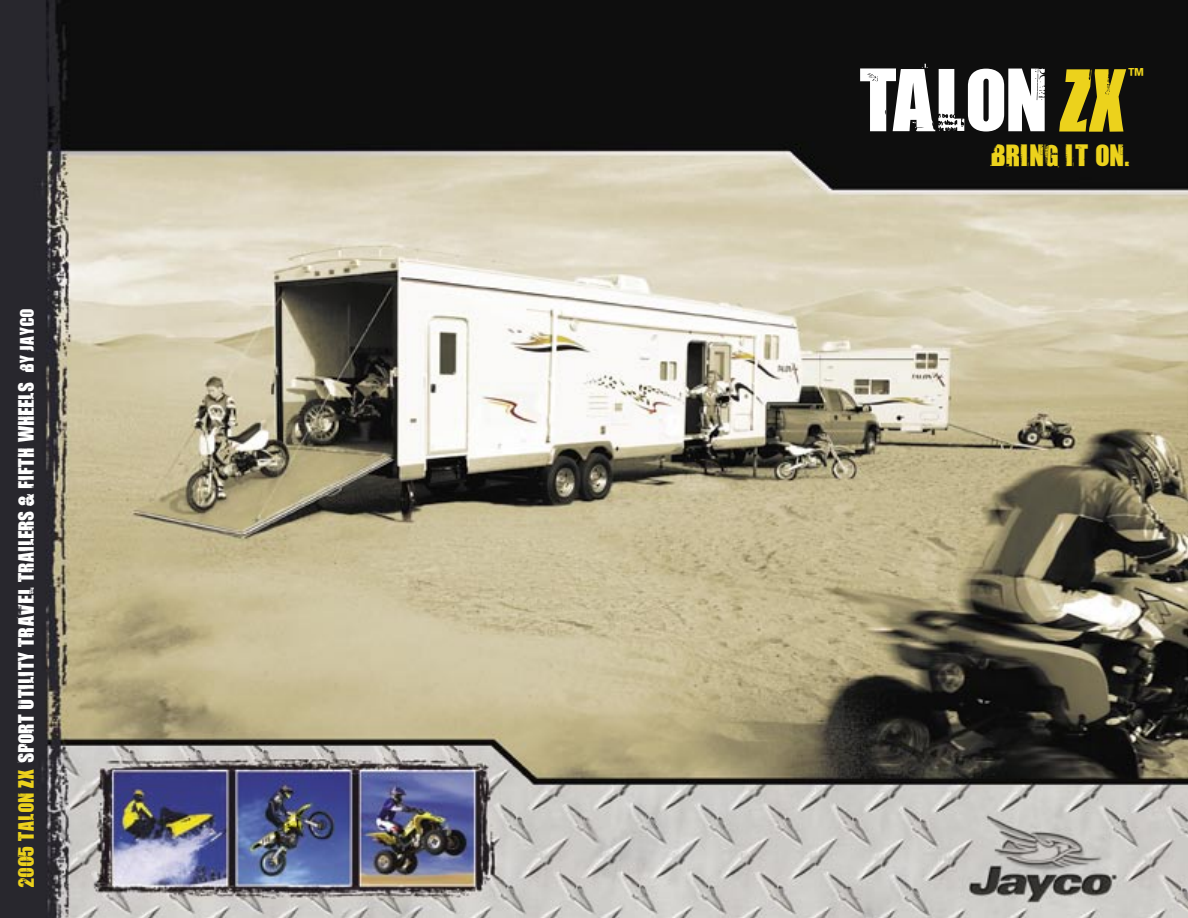
<style>
.page{position:relative;width:1188px;height:918px;background:#fff}
.page>*{position:absolute;margin:0;border:0;box-sizing:border-box;transform-origin:0 0}
.t1{font:78px "Uptown";letter-spacing:-.03em;color:#fff}
.t2{font:27px "Uptown";letter-spacing:-.02em;color:#ecd21c}
.t3{font:19.5px "Uptown";letter-spacing:-.02em;color:#fff}
.t4{font:700 condensed 18px "Univers";color:#ecd21c}
.s1{color:#ecd21c}
.s2{font-size:17.25px}
</style>
<div class="page">
<img style="left:0;top:0;width:1188px;height:918px">
<p class="t3" style="left:15px;top:886px;width:580px;rotate:-90deg"><span class="s1">2005 Talon ZX</span> Sport Utility TRAVEL Trailers &amp; Fifth Wheels <span class="s2">by Jayco</span></p>
<p class="t1" style="left:860px;top:55px;width:280px">TALON<span class="s1">ZX</span></p>
<p class="t4" style="left:1129px;top:64px;width:17px">™</p>
<p class="t2" style="left:992px;top:139px;width:141px">BRING IT ON.</p>
</div>
